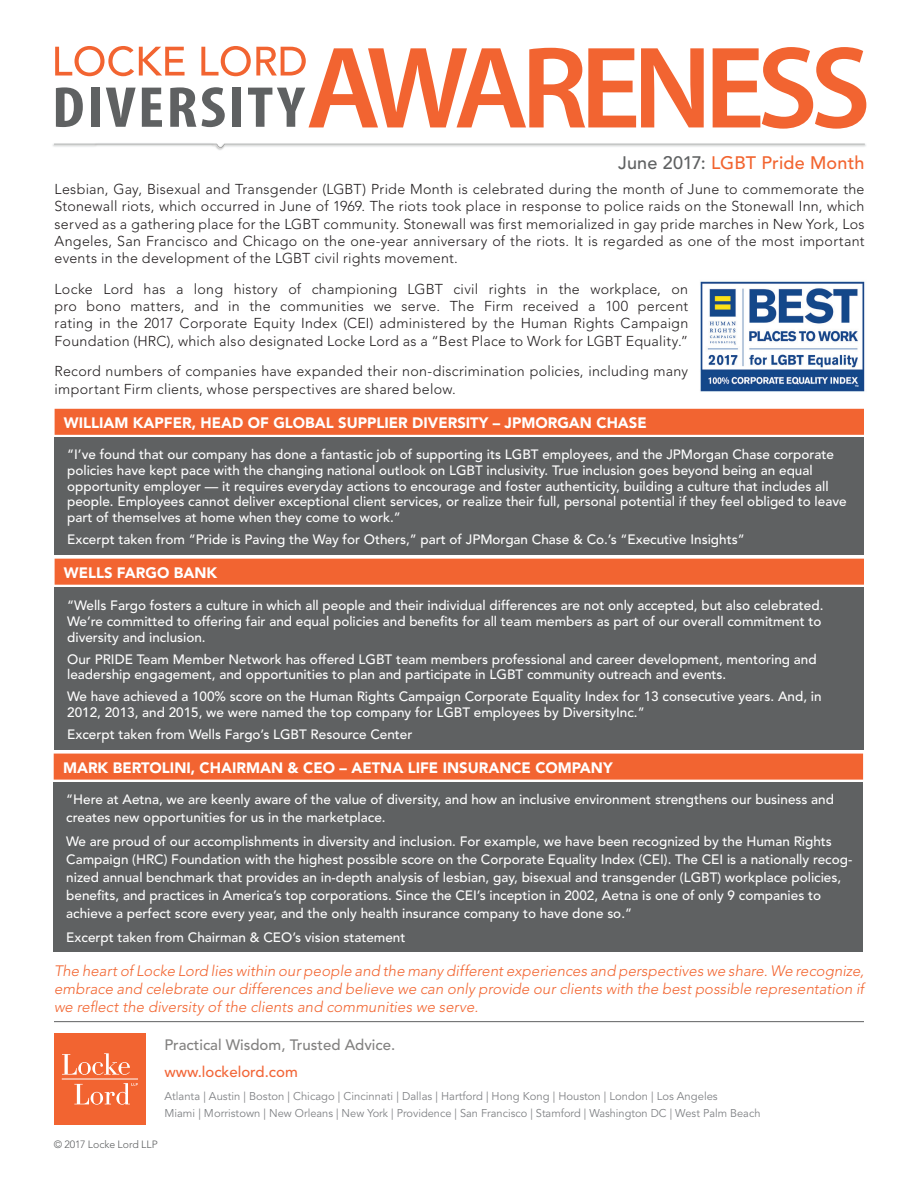
<style>
.page{position:relative;width:918px;height:1188px;background:#fff}
.page>*{position:absolute;margin:0;border:0;box-sizing:border-box;transform-origin:0 0}
.t1{font:500 18px "Avenir LT Std";letter-spacing:.01em;color:#f2642f}
.t2{font:italic 300 15px/18px "Avenir LT Std";letter-spacing:.005em;color:#f2642f;text-align:justify}
.t3{font:900 15px "Avenir LT Std";color:#fff}
.t4{font:500 15px "Avenir LT Std";color:#828180}
.t5{font:500 15px "Avenir LT Std";color:#f26638}
.t6{font:300 14.25px/17.2px "Avenir LT Std";letter-spacing:.02em;color:#231f20;text-align:justify}
.t7{font:500 13.5px/15.8px "Avenir LT Std";color:#fff}
.t8{font:11.25px/17.2px "Avenir LT Std";color:#808285}
.t9{font:300 10.5px "Avenir LT Std";color:#5f6162}
.s1{color:#5f6162}
</style>
<div class="page">
<hr style="left:54px;top:1021px;width:810px;height:1px;background:#5f6162">
<div style="left:54px;top:1033px;width:92px;height:92px;background:#f26431"></div>
<svg style="left:62px;top:1053px;width:68px;height:22px"></svg>
<svg style="left:74px;top:1083px;width:64px;height:22px"></svg>
<hr style="left:62px;top:1079px;width:76px;height:1px;background:#fff">
<svg style="left:55px;top:46px;width:649px;height:81px"></svg>
<svg style="left:713px;top:47px;width:153px;height:82px"></svg>
<svg style="left:54px;top:144px;width:811px;height:4px"></svg>
<img style="left:700px;top:281px;width:165px;height:111px">
<div style="left:55px;top:437px;width:809px;height:118px;background:#5f6162"></div>
<div style="left:55px;top:587px;width:809px;height:163px;background:#5f6162"></div>
<div style="left:55px;top:409px;width:809px;height:26px;background:#f26431"></div>
<div style="left:55px;top:559px;width:809px;height:26px;background:#f26431"></div>
<div style="left:54px;top:782px;width:809px;height:170px;background:#5f6162"></div>
<div style="left:54px;top:754px;width:809px;height:26px;background:#f26431"></div>
<h1 class="t1" style="left:618px;top:152px;width:248px"><span class="s1">June 2017:</span> LGBT Pride Month</h1>
<p class="t6" style="left:55px;top:181px;width:812px">Lesbian, Gay, Bisexual and Transgender (LGBT) Pride Month is celebrated during the month of June to commemorate the Stonewall riots, which occurred in June of 1969. The riots took place in response to police raids on the Stonewall Inn, which served as a gathering place for the LGBT community. Stonewall was first memorialized in gay pride marches in New York, Los Angeles, San Francisco and Chicago on the one-year anniversary of the riots. It is regarded as one of the most important events in the development of the LGBT civil rights movement.</p>
<p class="t6" style="left:55px;top:280px;width:635px">Locke Lord has a long history of championing LGBT civil rights in the workplace, on pro bono matters, and in the communities we serve. The Firm received a 100 percent rating in the 2017 Corporate Equity Index (CEI) administered by the Human Rights Campaign Foundation (HRC), which also designated Locke Lord as a “Best Place to Work for LGBT Equality.”</p>
<p class="t6" style="left:55px;top:363px;width:635px">Record numbers of companies have expanded their non-discrimination policies, including many important Firm clients, whose perspectives are shared below.</p>
<p class="t3" style="left:64px;top:413px;width:584px">WILLIAM KAPFER, HEAD OF GLOBAL SUPPLIER DIVERSITY – JPMORGAN CHASE</p>
<p class="t7" style="left:67px;top:447px;width:781px">“I’ve found that our company has done a fantastic job of supporting its LGBT employees, and the JPMorgan Chase corporate policies have kept pace with the changing national outlook on LGBT inclusivity. True inclusion goes beyond being an equal opportunity employer — it requires everyday actions to encourage and foster authenticity, building a culture that includes all people. Employees cannot deliver exceptional client services, or realize their full, personal potential if they feel obliged to leave part of themselves at home when they come to work.”</p>
<p class="t7" style="left:67px;top:532px;width:679px">Excerpt taken from “Pride is Paving the Way for Others,” part of JPMorgan Chase &amp; Co.’s “Executive Insights”</p>
<p class="t3" style="left:64px;top:563px;width:155px">WELLS FARGO BANK</p>
<p class="t7" style="left:67px;top:598px;width:758px">“Wells Fargo fosters a culture in which all people and their individual differences are not only accepted, but also celebrated.<br>We’re committed to offering fair and equal policies and benefits for all team members as part of our overall commitment to diversity and inclusion.</p>
<p class="t7" style="left:67px;top:652px;width:751px">Our PRIDE Team Member Network has offered LGBT team members professional and career development, mentoring and leadership engagement, and opportunities to plan and participate in LGBT community outreach and events.</p>
<p class="t7" style="left:67px;top:689px;width:756px">We have achieved a 100% score on the Human Rights Campaign Corporate Equality Index for 13 consecutive years. And, in<br>2012, 2013, and 2015, we were named the top company for LGBT employees by DiversityInc.”</p>
<p class="t7" style="left:67px;top:727px;width:347px">Excerpt taken from Wells Fargo’s LGBT Resource Center</p>
<p class="t3" style="left:63px;top:758px;width:551px">MARK BERTOLINI, CHAIRMAN &amp; CEO – AETNA LIFE INSURANCE COMPANY</p>
<p class="t7" style="left:66px;top:791px;width:769px;line-height:18px">“Here at Aetna, we are keenly aware of the value of diversity, and how an inclusive environment strengthens our business and creates new opportunities for us in the marketplace.</p>
<p class="t7" style="left:66px;top:833px;width:788px;line-height:18px">We are proud of our accomplishments in diversity and inclusion. For example, we have been recognized by the Human Rights Campaign (HRC) Foundation with the highest possible score on the Corporate Equality Index (CEI). The CEI is a nationally recog&shy;nized annual benchmark that provides an in-depth analysis of lesbian, gay, bisexual and transgender (LGBT) workplace policies, benefits, and practices in America’s top corporations. Since the CEI’s inception in 2002, Aetna is one of only 9 companies to achieve a perfect score every year, and the only health insurance company to have done so.”</p>
<p class="t7" style="left:66px;top:930px;width:341px">Excerpt taken from Chairman &amp; CEO’s vision statement</p>
<p class="t2" style="left:54px;top:962px;width:812px">The heart of Locke Lord lies within our people and the many different experiences and perspectives we share. We recognize, embrace and celebrate our differences and believe we can only provide our clients with the best possible representation if we reflect the diversity of the clients and communities we serve.</p>
<p class="t4" style="left:164px;top:1036px;width:232px">Practical Wisdom, Trusted Advice.</p>
<p class="t5" style="left:164px;top:1063px;width:135px">www.lockelord.com</p>
<p class="t8" style="left:164px;top:1088px;width:598px">Atlanta | Austin | Boston | Chicago | Cincinnati | Dallas | Hartford | Hong Kong | Houston | London | Los Angeles<br>Miami | Morristown | New Orleans | New York | Providence | San Francisco | Stamford | Washington DC | West Palm Beach</p>
<p class="t9" style="left:54px;top:1138px;width:106px">© 2017 Locke Lord LLP</p>
</div>
